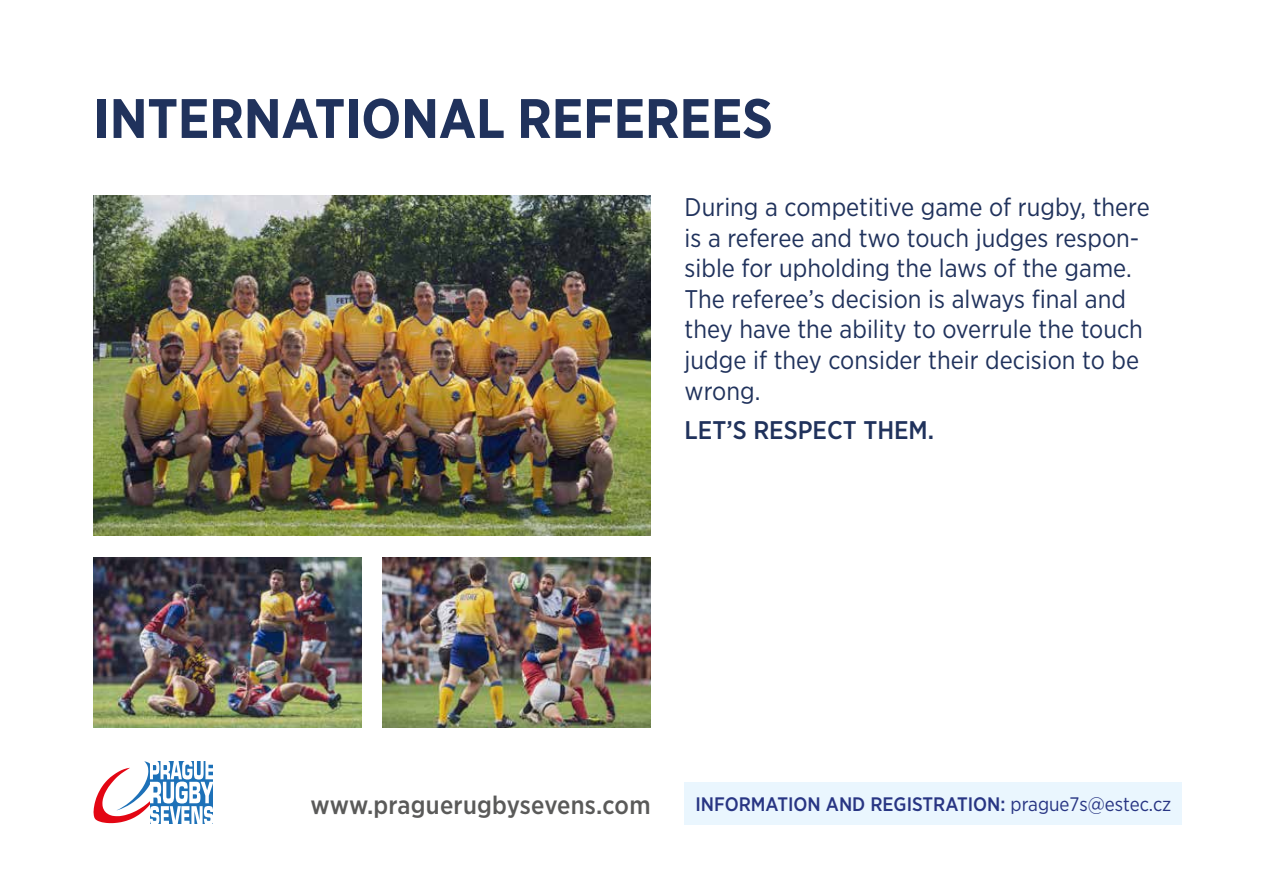
<style>
.page{position:relative;width:1263px;height:893px;background:#fff}
.page>*{position:absolute;margin:0;border:0;box-sizing:border-box;transform-origin:0 0}
.t1{font:700 55.5px "Gotham Narrow";letter-spacing:-.005em;color:#20325c}
.t2{font:25.5px/30.6px "Gotham Narrow";color:#20325c}
.t3{font:500 25.5px "Gotham Narrow";letter-spacing:.01em;color:#5a5a59}
.t4{font:500 25.5px "Gotham Narrow";color:#20325c}
.t5{font:500 19.5px "Gotham Narrow";color:#283583}
.s1{font-weight:400}
</style>
<div class="page">
<img style="left:94px;top:196px;width:557px;height:340px">
<img style="left:94px;top:557px;width:267px;height:170px">
<img style="left:383px;top:557px;width:268px;height:170px">
<svg style="left:94px;top:761px;width:119px;height:63px"></svg>
<div style="left:685px;top:782px;width:497px;height:43px;background:#eaf6fe"></div>
<h1 class="t1" style="left:94px;top:83px;width:681px">INTERNATIONAL REFEREES</h1>
<p class="t2" style="left:685px;top:191px;width:467px">During a competitive game of rugby, there is a referee and two touch judges respon&shy;sible for upholding the laws of the game.<br>The referee’s decision is always final and they have the ability to overrule the touch judge if they consider their decision to be wrong.</p>
<p class="t4" style="left:685px;top:414px;width:251px">LET’S RESPECT THEM.</p>
<p class="t3" style="left:311px;top:789px;width:341px">www.praguerugbysevens.com</p>
<p class="t5" style="left:695px;top:792px;width:478px">INFORMATION AND REGISTRATION: <span class="s1">prague7s@estec.cz</span></p>
</div>
